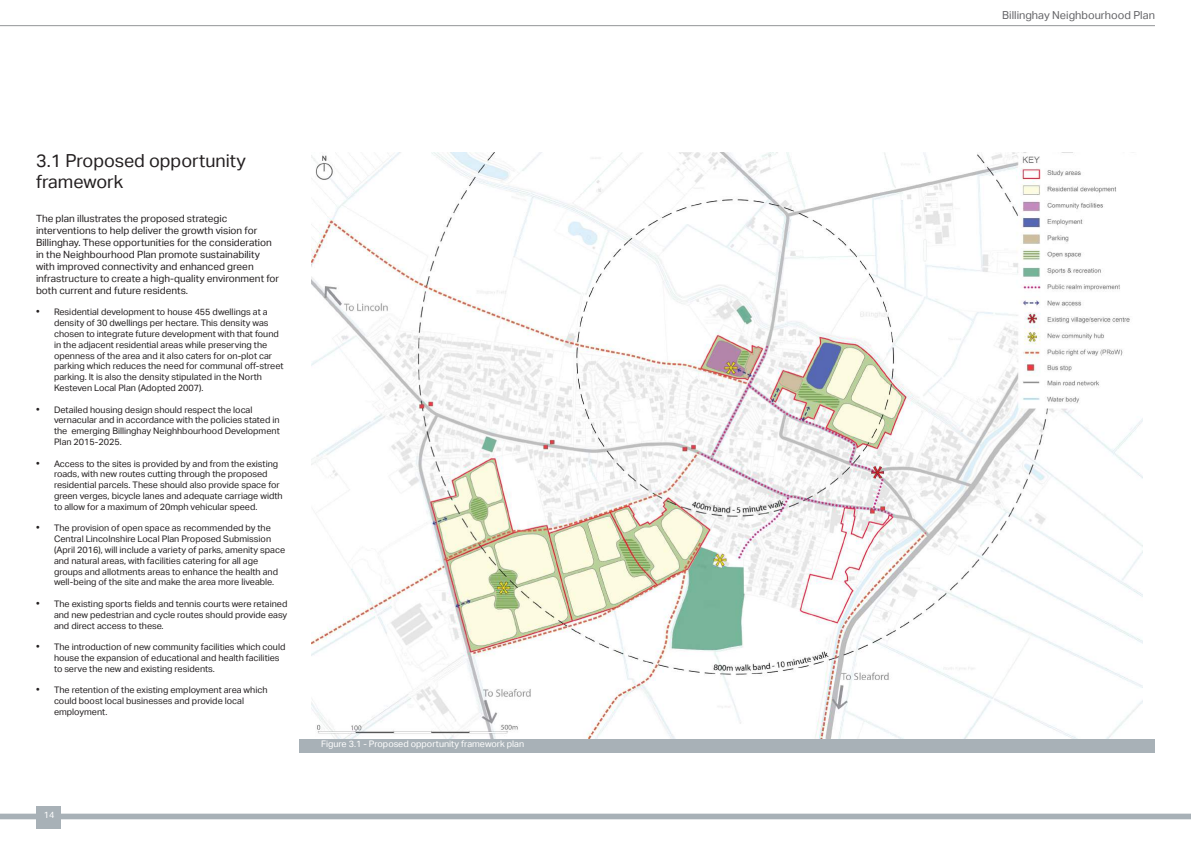
<style>
.page{position:relative;width:1191px;height:842px;background:#fff}
.page>*{position:absolute;margin:0;border:0;box-sizing:border-box;transform-origin:0 0}
.t1{font:18px/21.6px "AECOM Sans";color:#231f20}
.t2{font:11px "AECOM Sans";color:#636366}
.t3{font:10px/12px "AECOM Sans";color:#231f20}
.t4{font:9px/10.8px "AECOM Sans";color:#231f20}
.t5{font:9px "AECOM Sans";color:#fff}
.s1{font-size:10px}
</style>
<div class="page">
<hr style="left:0;top:25px;width:1155px;height:1px;background:#939598">
<div style="left:0;top:814px;width:1191px;height:5px;background:#a8b1b7"></div>
<div style="left:36px;top:806px;width:24px;height:22px;background:#a8b1b7"></div>
<img style="left:312px;top:152px;width:830px;height:587px">
<div style="left:299px;top:739px;width:856px;height:13px;background:#a8b1b7"></div>
<h1 class="t1" style="left:36px;top:149px;width:211px">3.1 Proposed opportunity framework</h1>
<p class="t3" style="left:36px;top:212px;width:245px">The plan illustrates the proposed strategic interventions to help deliver the growth vision for Billinghay. These opportunities for the consideration in the Neighbourhood Plan promote sustainability with improved connectivity and enhanced green infrastructure to create a high-quality environment for both current and future residents.</p>
<p class="t4" style="left:54px;top:307px;width:231px;text-indent:-18px"><span class="s1">•</span> Residential development to house 455 dwellings at a density of 30 dwellings per hectare. This density was chosen to integrate future development with that found in the adjacent residential areas while preserving the openness of the area and it also caters for on-plot car parking which reduces the need for communal off-street parking. It is also the density stipulated in the North Kesteven Local Plan (Adopted 2007).</p>
<p class="t4" style="left:54px;top:404px;width:227px;text-indent:-18px"><span class="s1">•</span> Detailed housing design should respect the local vernacular and in accordance with the policies stated in the emerging Billinghay Neighhbourhood Development Plan 2015-2025.</p>
<p class="t4" style="left:54px;top:458px;width:230px;text-indent:-18px"><span class="s1">•</span> Access to the sites is provided by and from the existing roads, with new routes cutting through the proposed residential parcels. These should also provide space for green verges, bicycle lanes and adequate carriage width to allow for a maximum of 20mph vehicular speed.</p>
<p class="t4" style="left:54px;top:523px;width:233px;text-indent:-18px"><span class="s1">•</span> The provision of open space as recommended by the Central Lincolnshire Local Plan Proposed Submission (April 2016), will include a variety of parks, amenity space and natural areas, with facilities catering for all age groups and allotments areas to enhance the health and well-being of the site and make the area more liveable.</p>
<p class="t4" style="left:54px;top:598px;width:235px;text-align:justify;text-indent:-18px"><span class="s1">•</span> The existing sports fields and tennis courts were retained and new pedestrian and cycle routes should provide easy and direct access to these.</p>
<p class="t4" style="left:54px;top:642px;width:233px;text-indent:-18px"><span class="s1">•</span> The introduction of new community facilities which could house the expansion of educational and health facilities to serve the new and existing residents.</p>
<p class="t4" style="left:54px;top:685px;width:215px;text-indent:-18px"><span class="s1">•</span> The retention of the existing employment area which could boost local businesses and provide local employment.</p>
<p class="t5" style="left:44px;top:810px;width:12px">14</p>
<p class="t5" style="left:321px;top:738px;width:204px">Figure 3.1 - Proposed opportunity framework plan</p>
<p class="t2" style="left:1002px;top:9px;width:154px">Billinghay Neighbourhood Plan</p>
</div>
